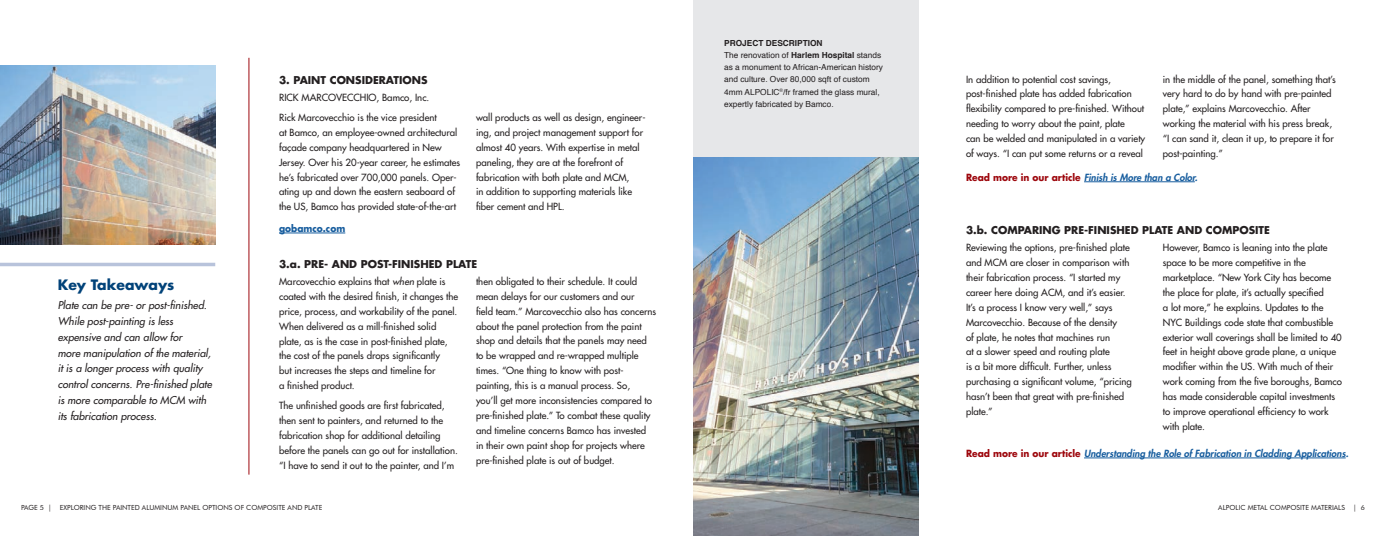
<style>
.page{position:relative;width:1386px;height:536px;background:#fff}
.page>*{position:absolute;margin:0;border:0;box-sizing:border-box;transform-origin:0 0}
.t1{font:700 14px "Futura Std";color:#004279}
.t2{font:italic 500 10.5px/15.8px "Futura Std";color:#231f20}
.t3{font:700 10.5px "Futura Std";color:#231f20}
.t4{font:500 9.62px/14.9px "Futura Std";color:#231f20}
.t5{font:italic 800 9.62px "Futura Std";color:#175d9e}
.t6{font:700 9.62px "Futura Std";color:#175d9e;scale:.94 1}
.t7{font:8.31px/12.2px "Helvetica";color:#231f20}
.t8{font:7px "Futura BT";color:#231f20}
.s1{font-style:italic}
.s2{font-weight:700}
.s3{font-weight:700;font-style:normal;color:#9d070d}
</style>
<div class="page">
<hr style="left:248px;top:58px;width:1px;height:416px;background:#9d070d">
<hr style="left:1084px;top:181px;width:111px;height:1px;background:#175d9e">
<img style="left:0;top:66px;width:215px;height:178px">
<hr style="left:1084px;top:457px;width:262px;height:1px;background:#175d9e">
<hr style="left:279px;top:233px;width:66px;height:1px;background:#175d9e">
<svg style="left:0;top:262px;width:215px;height:4px"></svg>
<div style="left:693px;top:0;width:226px;height:161px;background:#e6e7e9"></div>
<img style="left:693px;top:158px;width:226px;height:378px">
<h1 class="t1" style="left:58px;top:275px;width:118px">Key Takeaways</h1>
<p class="t2" style="left:58px;top:298px;width:156px">Plate can be pre- or post-finished.<br>While post-painting is less expensive and can allow for<br>more manipulation of the material, it is a longer process with quality control concerns. Pre-finished plate is more comparable to MCM with its fabrication process.</p>
<p class="t3" style="left:279px;top:73px;width:150px">3. PAINT CONSIDERATIONS</p>
<p class="t4" style="left:279px;top:90px;width:150px">RICK MARCOVECCHIO, Bamco, Inc.</p>
<p class="t4" style="left:279px;top:110px;width:183px">Rick Marcovecchio is the vice president<br>at Bamco, an employee-owned architectural façade company headquartered in New Jersey. Over his 20-year career, he estimates he’s fabricated over 700,000 panels. Oper&shy;ating up and down the eastern seaboard of the US, Bamco has provided state-of-the-art</p>
<p class="t4" style="left:476px;top:110px;width:171px">wall products as well as design, engineer&shy;ing, and project management support for almost 40 years. With expertise in metal paneling, they are at the forefront of fabrication with both plate and MCM,<br>in addition to supporting materials like fiber cement and HPL.</p>
<p class="t6" style="left:279px;top:222px;width:72px">gobamco.com</p>
<p class="t3" style="left:279px;top:256px;width:200px">3.a. PRE- AND POST-FINISHED PLATE</p>
<p class="t4" style="left:279px;top:274px;width:181px">Marcovecchio explains that <span class="s1">when</span> plate is coated with the desired finish, it changes the price, process, and workability of the panel.<br>When delivered as a mill-finished solid plate, as is the case in post-finished plate, the cost of the panels drops significantly<br>but increases the steps and timeline for<br>a finished product.</p>
<p class="t4" style="left:279px;top:398px;width:179px">The unfinished goods are first fabricated, then sent to painters, and returned to the fabrication shop for additional detailing before the panels can go out for installation. “I have to send it out to the painter, and I’m</p>
<p class="t4" style="left:476px;top:274px;width:182px">then obligated to their schedule. It could mean delays for our customers and our<br>field team.” Marcovecchio also has concerns about the panel protection from the paint shop and details that the panels may need to be wrapped and re-wrapped multiple times. “One thing to know with post&shy;painting, this is a manual process. So,<br>you’ll get more inconsistencies compared to pre-finished plate.” To combat these quality and timeline concerns Bamco has invested<br>in their own paint shop for projects where pre-finished plate is out of budget.</p>
<p class="t7" style="left:724px;top:37px;width:160px"><span class="s2">PROJECT DESCRIPTION<br></span>The renovation of <span class="s2">Harlem Hospital</span> stands as a monument to African-American history and culture. Over 80,000 sqft of custom 4mm ALPOLIC<sup>®</sup>/fr framed the glass mural, expertly fabricated by Bamco.</p>
<p class="t4" style="left:966px;top:72px;width:181px">In addition to potential cost savings, post-finished plate has added fabrication flexibility compared to pre-finished. Without needing to worry about the paint, plate<br>can be welded and manipulated in a variety of ways. “I can put some returns or a reveal</p>
<p class="t4" style="left:1163px;top:72px;width:175px">in the middle of the panel, something that’s very hard to do by hand with pre-painted plate,” explains Marcovecchio. After working the material with his press break, “I can sand it, clean it up, to prepare it for post-painting.”</p>
<p class="t5" style="left:966px;top:171px;width:233px"><span class="s3">Read more in our article</span> Finish is More than a Color.</p>
<p class="t3" style="left:966px;top:222px;width:305px">3.b. COMPARING PRE-FINISHED PLATE AND COMPOSITE</p>
<p class="t4" style="left:966px;top:240px;width:167px">Reviewing the options, pre-finished plate and MCM are closer in comparison with their fabrication process. “I started my career here doing ACM, and it’s easier.<br>It’s a process I know very well,” says Marcovecchio. Because of the density<br>of plate, he notes that machines run<br>at a slower speed and routing plate<br>is a bit more difficult. Further, unless purchasing a significant volume, “pricing hasn’t been that great with pre-finished plate.”</p>
<p class="t4" style="left:1163px;top:240px;width:181px">However, Bamco is leaning into the plate space to be more competitive in the marketplace. “New York City has become the place for plate, it’s actually specified<br>a lot more,” he explains. Updates to the NYC Buildings code state that combustible exterior wall coverings shall be limited to 40 feet in height above grade plane, a unique modifier within the US. With much of their work coming from the five boroughs, Bamco has made considerable capital investments to improve operational efficiency to work with plate.</p>
<p class="t5" style="left:966px;top:447px;width:384px"><span class="s3">Read more in our article</span> Understanding the Role of Fabrication in Cladding Applications.</p>
<p class="t8" style="left:21px;top:503px;width:303px">PAGE 5 | EXPLORING THE PAINTED ALUMINUM PANEL OPTIONS OF COMPOSITE AND PLATE</p>
<p class="t8" style="left:1218px;top:503px;width:148px">ALPOLIC METAL COMPOSITE MATERIALS | 6</p>
</div>
